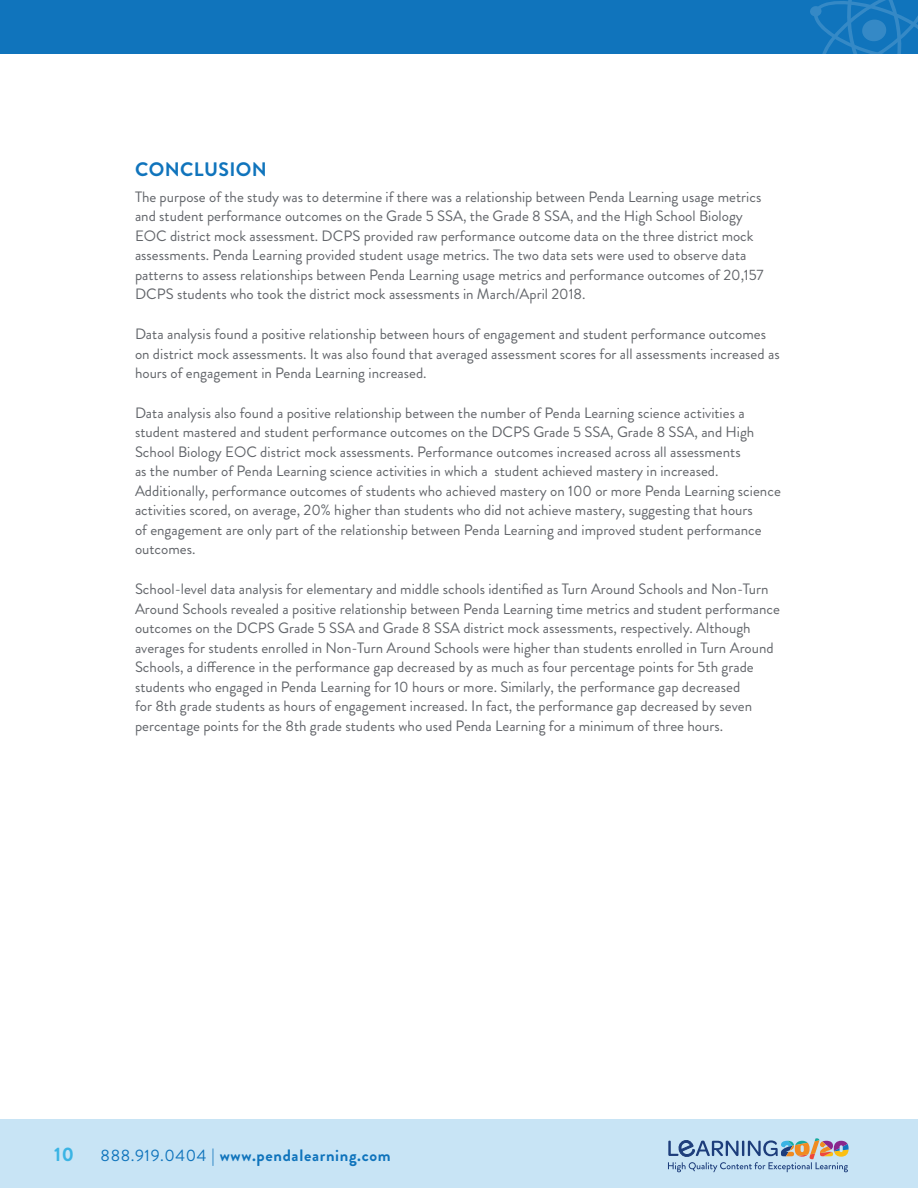
<style>
.page{position:relative;width:918px;height:1188px;background:#fff}
.page>*{position:absolute;margin:0;border:0;box-sizing:border-box;transform-origin:0 0}
.t1{font:700 19.5px "Brandon Grotesque";letter-spacing:.02em;color:#1074bc}
.t2{font:700 19.5px "Brandon Grotesque";color:#3bb4e4}
.t3{font:700 16.5px "Brandon Grotesque";letter-spacing:.04em;color:#1074bc}
.t4{font:15px/19.5px "Brandon Grotesque";color:#62656a}
.s1{font-weight:400}
</style>
<div class="page">
<div style="left:0;top:1119px;width:918px;height:69px;background:#c8e4f5"></div>
<svg style="left:668px;top:1138px;width:181px;height:34px"></svg>
<div style="left:0;top:0;width:918px;height:54px;background:#1074bc"></div>
<svg style="left:810px;top:0;width:108px;height:54px"></svg>
<h1 class="t1" style="left:135px;top:155px;width:133px">CONCLUSION</h1>
<p class="t4" style="left:135px;top:187px;width:630px">The purpose of the study was to determine if there was a relationship between Penda Learning usage metrics and student performance outcomes on the Grade 5 SSA, the Grade 8 SSA, and the High School Biology EOC district mock assessment. DCPS provided raw performance outcome data on the three district mock assessments. Penda Learning provided student usage metrics. The two data sets were used to observe data patterns to assess relationships between Penda Learning usage metrics and performance outcomes of 20,157<br>DCPS students who took the district mock assessments in March/April 2018.</p>
<p class="t4" style="left:135px;top:324px;width:646px">Data analysis found a positive relationship between hours of engagement and student performance outcomes on district mock assessments. It was also found that averaged assessment scores for all assessments increased as hours of engagement in Penda Learning increased.</p>
<p class="t4" style="left:135px;top:403px;width:647px">Data analysis also found a positive relationship between the number of Penda Learning science activities a student mastered and student performance outcomes on the DCPS Grade 5 SSA, Grade 8 SSA, and High School Biology EOC district mock assessments. Performance outcomes increased across all assessments<br>as the number of Penda Learning science activities in which a student achieved mastery in increased.<br>Additionally, performance outcomes of students who achieved mastery on 100 or more Penda Learning science activities scored, on average, 20% higher than students who did not achieve mastery, suggesting that hours<br>of engagement are only part of the relationship between Penda Learning and improved student performance outcomes.</p>
<p class="t4" style="left:135px;top:579px;width:647px">School-level data analysis for elementary and middle schools identified as Turn Around Schools and Non-Turn Around Schools revealed a positive relationship between Penda Learning time metrics and student performance outcomes on the DCPS Grade 5 SSA and Grade 8 SSA district mock assessments, respectively. Although averages for students enrolled in Non-Turn Around Schools were higher than students enrolled in Turn Around Schools, a difference in the performance gap decreased by as much as four percentage points for 5th grade students who engaged in Penda Learning for 10 hours or more. Similarly, the performance gap decreased<br>for 8th grade students as hours of engagement increased. In fact, the performance gap decreased by seven percentage points for the 8th grade students who used Penda Learning for a minimum of three hours.</p>
<h1 class="t2" style="left:54px;top:1141px;width:21px">10</h1>
<p class="t3" style="left:101px;top:1144px;width:292px"><span class="s1">888.919.0404 |</span> www.pendalearning.com</p>
</div>
